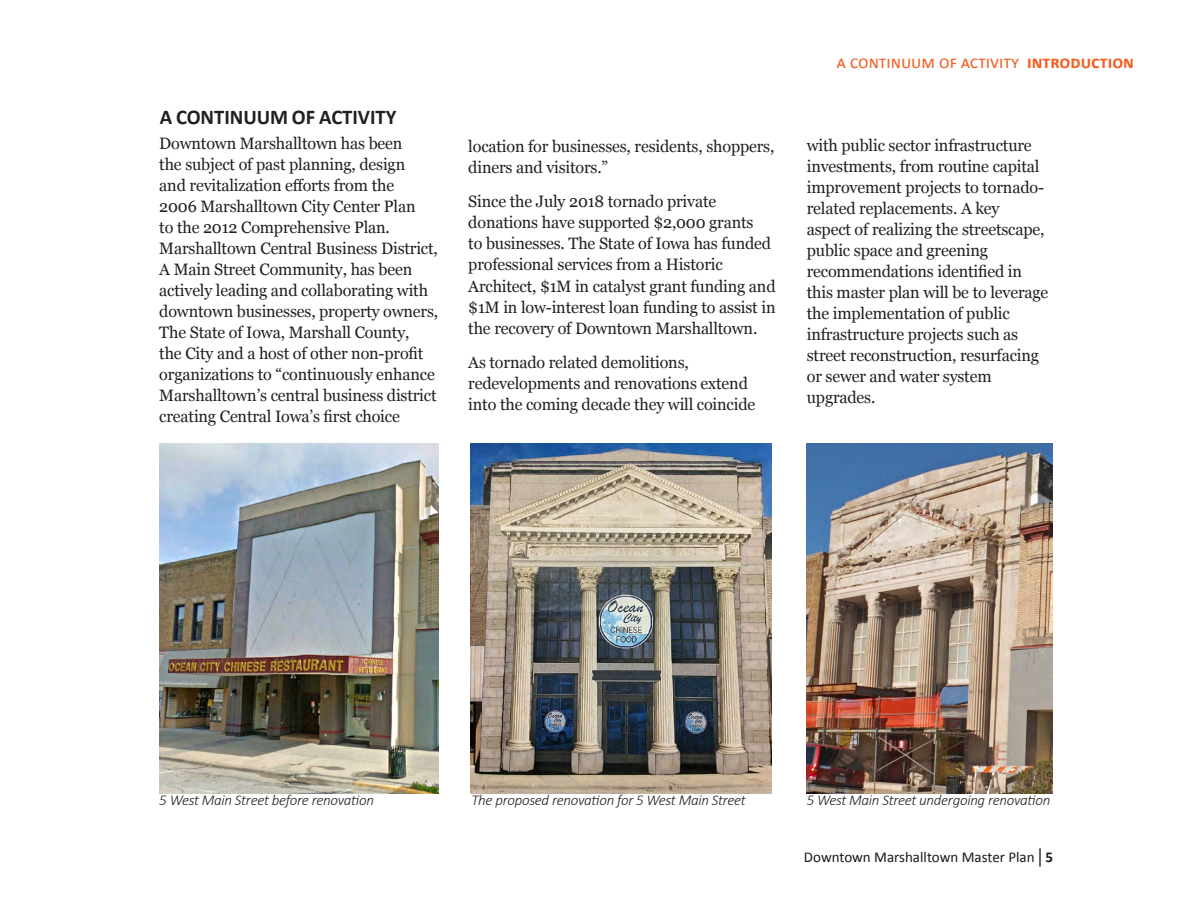
<style>
.page{position:relative;width:1188px;height:918px;background:#fff}
.page>*{position:absolute;margin:0;border:0;box-sizing:border-box;transform-origin:0 0}
.t1{font:700 21px "Calibri";color:#231f20}
.t2{font:18px "Calibri";color:#f35e23}
.body{font:16.5px/21px "Georgia";letter-spacing:-.01em;color:#231f20}
.image_caption{font:italic 300 15px "Calibri";letter-spacing:-.02em;color:#231f20}
.t3{font:15px "Calibri";color:#1a1a1a}
.s1{font-weight:700}
.s2{font-family:"Monotype Corsiva"}
</style>
<div class="page">
<img style="left:807px;top:444px;width:246px;height:349px">
<img style="left:470px;top:444px;width:301px;height:349px">
<img style="left:159px;top:444px;width:279px;height:349px">
<p class="t1" style="left:160px;top:103px;width:238px">A CONTINUUM OF ACTIVITY</p>
<p class="body" style="left:159px;top:133px;width:280px">Downtown Marshalltown has been<br>the subject of past planning, design<br>and revitalization efforts from the<br>2006 Marshalltown City Center Plan<br>to the 2012 Comprehensive Plan.<br>Marshalltown Central Business District, A Main Street Community, has been actively leading and collaborating with downtown businesses, property owners, The State of Iowa, Marshall County,<br>the City and a host of other non-profit organizations to “continuously enhance Marshalltown’s central business district creating Central Iowa’s first choice</p>
<p class="body" style="left:468px;top:136px;width:308px">location for businesses, residents, shoppers, diners and visitors.”</p>
<p class="body" style="left:468px;top:192px;width:309px">Since the July 2018 tornado private donations have supported $2,000 grants<br>to businesses. The State of Iowa has funded professional services from a Historic Architect, $1M in catalyst grant funding and $1M in low-interest loan funding to assist in the recovery of Downtown Marshalltown.</p>
<p class="body" style="left:468px;top:352px;width:288px">As tornado related demolitions, redevelopments and renovations extend into the coming decade they will coincide</p>
<p class="t2" style="left:837px;top:50px;width:299px">a continuum of activity <span class="s1">introduction</span></p>
<p class="body" style="left:807px;top:135px;width:243px">with public sector infrastructure investments, from routine capital improvement projects to tornado&shy;related replacements. A key<br>aspect of realizing the streetscape, public space and greening recommendations identified in this master plan will be to leverage the implementation of public infrastructure projects such as street reconstruction, resurfacing or sewer and water system upgrades.</p>
<p class="image_caption" style="left:159px;top:790px;width:216px">5 West Main Street before renovation</p>
<p class="image_caption" style="left:471px;top:790px;width:276px">The proposed renovation for 5 West Main Street</p>
<p class="image_caption" style="left:807px;top:790px;width:245px">5 West Main Street undergoing renovation</p>
<p class="t3" style="left:804px;top:847px;width:251px">Downtown Marshalltown Master Plan<span class="s2">│</span><span class="s1">5</span></p>
</div>
